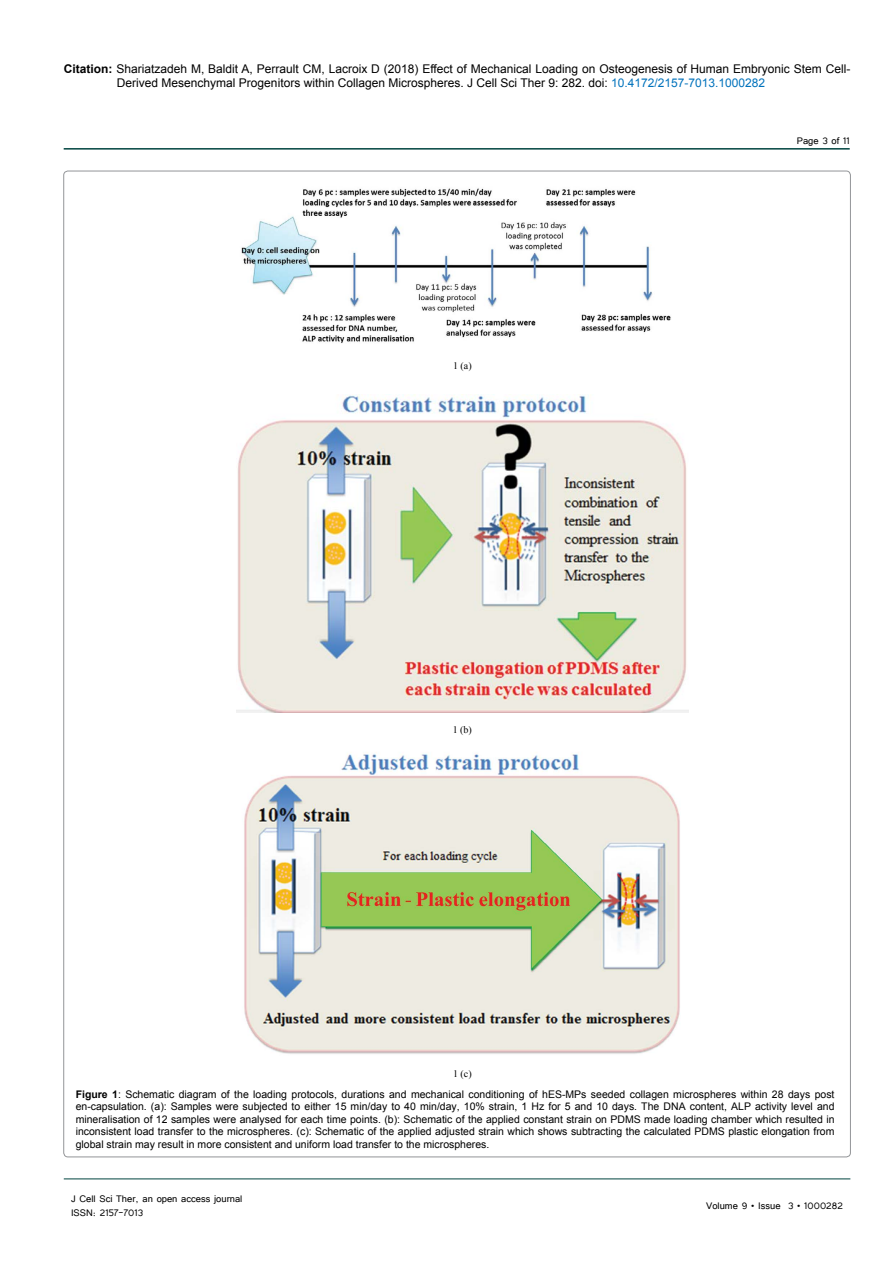
<style>
.page{position:relative;width:893px;height:1263px;background:#fff}
.page>*{position:absolute;margin:0;border:0;box-sizing:border-box;transform-origin:0 0}
.t1{font:12px/14.4px "Arial";color:#000}
.t2{font:12px/14.4px "Tunga";color:#000}
.t3{font:10.5px/12.6px "Arial";color:#000;text-align:justify}
.t4{font:9.9px "Times New Roman";color:#010101}
.s1{font-weight:700}
.s2{color:#0072bc}
</style>
<div class="page">
<hr style="left:64px;top:148px;width:786px;height:2px;background:#004440">
<hr style="left:64px;top:1179px;width:786px;height:1px;background:#004440">
<img style="left:241px;top:188px;width:430px;height:155px">
<img style="left:236px;top:394px;width:452px;height:319px">
<img style="left:244px;top:752px;width:436px;height:302px">
<p class="t1" style="left:117px;top:61px;width:735px;text-indent:-53px"><span class="s1">Citation:</span> Shariatzadeh M, Baldit A, Perrault CM, Lacroix D (2018) Effect of Mechanical Loading on Osteogenesis of Human Embryonic Stem Cell-<br>Derived Mesenchymal Progenitors within Collagen Microspheres. J Cell Sci Ther 9: 282. doi: <span class="s2">10.4172/2157-7013.1000282</span></p>
<p class="t4" style="left:453px;top:359px;width:20px">1 (a)</p>
<p class="t4" style="left:453px;top:723px;width:21px">1 (b)</p>
<p class="t2" style="left:797px;top:133px;width:55px">Page 3 of 11</p>
<p class="t4" style="left:453px;top:1067px;width:20px">1 (c)</p>
<p class="t3" style="left:76px;top:1088px;width:760px"><span class="s1">Figure 1</span>: Schematic diagram of the loading protocols, durations and mechanical conditioning of hES-MPs seeded collagen microspheres within 28 days post en-capsulation. (a): Samples were subjected to either 15 min/day to 40 min/day, 10% strain, 1 Hz for 5 and 10 days. The DNA content, ALP activity level and mineralisation of 12 samples were analysed for each time points. (b): Schematic of the applied constant strain on PDMS made loading chamber which resulted in inconsistent load transfer to the microspheres. (c): Schematic of the applied adjusted strain which shows subtracting the calculated PDMS plastic elongation from global strain may result in more consistent and uniform load transfer to the microspheres.</p>
<p class="t2" style="left:71px;top:1190px;width:173px">J Cell Sci Ther, an open access journal<br>ISSN: 2157-7013</p>
<p class="t2" style="left:706px;top:1197px;width:138px">Volume 9 • Issue 3 • 1000282</p>
</div>
